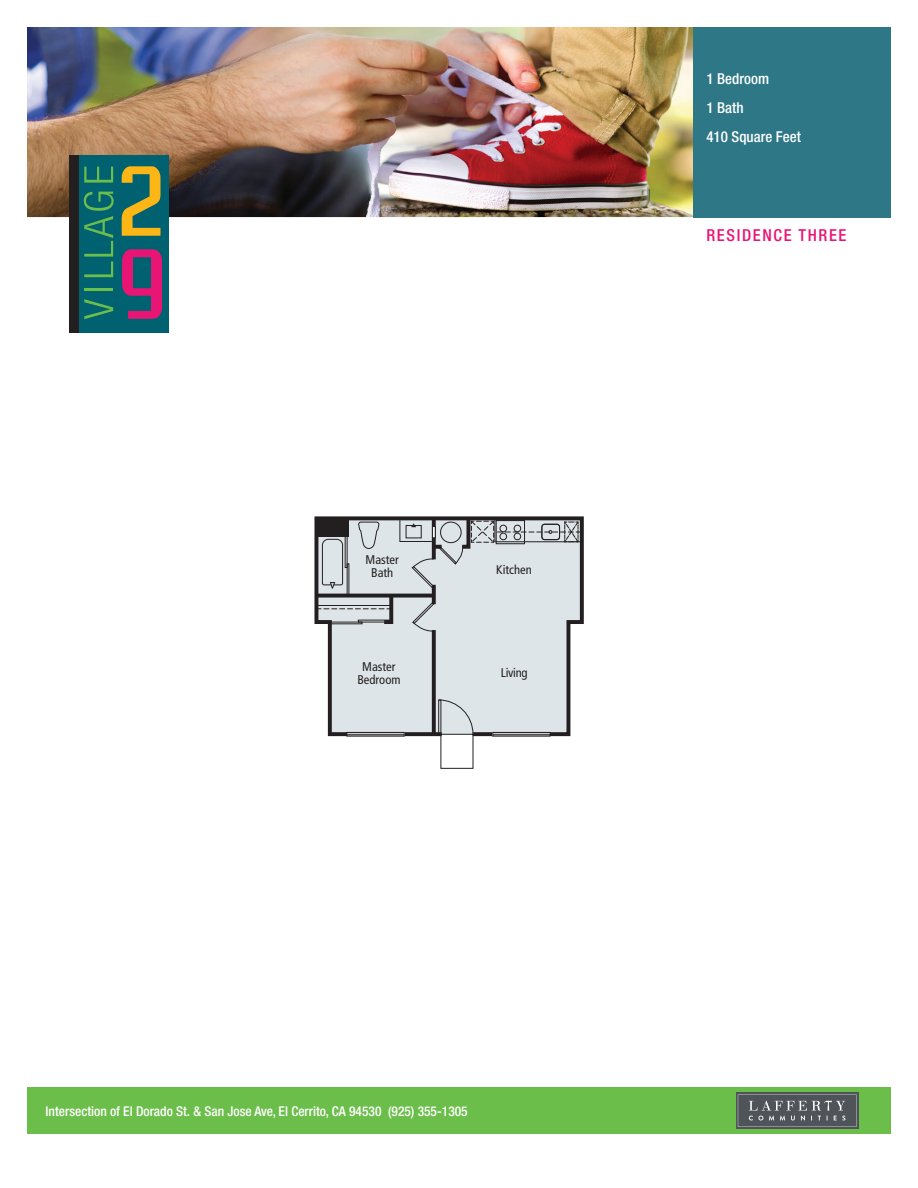
<style>
.page{position:relative;width:918px;height:1188px;background:#fff}
.page>*{position:absolute;margin:0;border:0;box-sizing:border-box;transform-origin:0 0}
.t1{font:500 condensed 16.5px "Helvetica Neue LT Std";letter-spacing:.1em;color:#e91575}
.t2{font:500 condensed 15px/28.8px "Helvetica Neue LT Std";color:#fff}
.t3{font:500 condensed 13.5px "Helvetica Neue LT Std";color:#fff}
.t4{font:condensed 12.6px/12.6px "Frutiger LT Std";color:#231f20;text-align:center}
</style>
<div class="page">
<img style="left:27px;top:27px;width:666px;height:190px">
<div style="left:69px;top:156px;width:100px;height:177px;background:#006270"></div>
<svg style="left:122px;top:249px;width:40px;height:70px"></svg>
<svg style="left:122px;top:166px;width:38px;height:70px"></svg>
<svg style="left:84px;top:299px;width:29px;height:20px"></svg>
<hr style="left:84px;top:288px;width:29px;height:2px;background:#6cbe4b">
<svg style="left:84px;top:192px;width:30px;height:85px"></svg>
<svg style="left:84px;top:167px;width:29px;height:16px"></svg>
<div style="left:69px;top:156px;width:9px;height:177px;background:#231f20"></div>
<div style="left:693px;top:27px;width:198px;height:190px;background:#2d7786"></div>
<div style="left:693px;top:103px;width:149px;height:114px;background:#2d7786"></div>
<div style="left:27px;top:1088px;width:864px;height:46px;background:#6cbe4b"></div>
<svg style="left:736px;top:1092px;width:123px;height:37px"></svg>
<svg style="left:738px;top:1094px;width:118px;height:33px;background:#5f6468"></svg>
<svg style="left:314px;top:516px;width:270px;height:222px;background:#d6dcde"></svg>
<svg style="left:432px;top:632px;width:4px;height:102px"></svg>
<hr style="left:316px;top:594px;width:118px;height:4px;background:#231f20">
<div style="left:316px;top:518px;width:33px;height:19px;background:#231f20"></div>
<div style="left:347px;top:732px;width:57px;height:4px;border:1px solid #231f20"></div>
<hr style="left:347px;top:734px;width:57px;height:1px;background:#231f20">
<div style="left:493px;top:732px;width:57px;height:4px;border:1px solid #231f20"></div>
<hr style="left:493px;top:734px;width:57px;height:1px;background:#231f20">
<svg style="left:438px;top:699px;width:36px;height:36px"></svg>
<div style="left:438px;top:700px;width:3px;height:35px;border:1px solid #231f20"></div>
<div style="left:441px;top:734px;width:32px;height:35px;border:1px solid #231f20"></div>
<svg style="left:318px;top:516px;width:265px;height:116px;background:#c3c8cb"></svg>
<div style="left:440px;top:522px;width:22px;height:21px;border:1px solid #231f20;border-radius:50%"></div>
<p class="t4" style="left:366px;top:553px;width:35px">Master<br>Bath</p>
<p class="t4" style="left:357px;top:661px;width:45px">Master<br>Bedroom</p>
<p class="t4" style="left:496px;top:564px;width:37px">Kitchen</p>
<p class="t4" style="left:501px;top:666px;width:28px">Living</p>
<p class="t3" style="left:46px;top:1103px;width:424px">Intersection of El Dorado St. &amp; San Jose Ave, El Cerrito, CA 94530 (925) 355-1305</p>
<p class="t2" style="left:706px;top:64px;width:96px">1 Bedroom<br>1 Bath<br>410 Square Feet</p>
<p class="t1" style="left:706px;top:226px;width:142px">RESIDENCE THREE</p>
</div>
